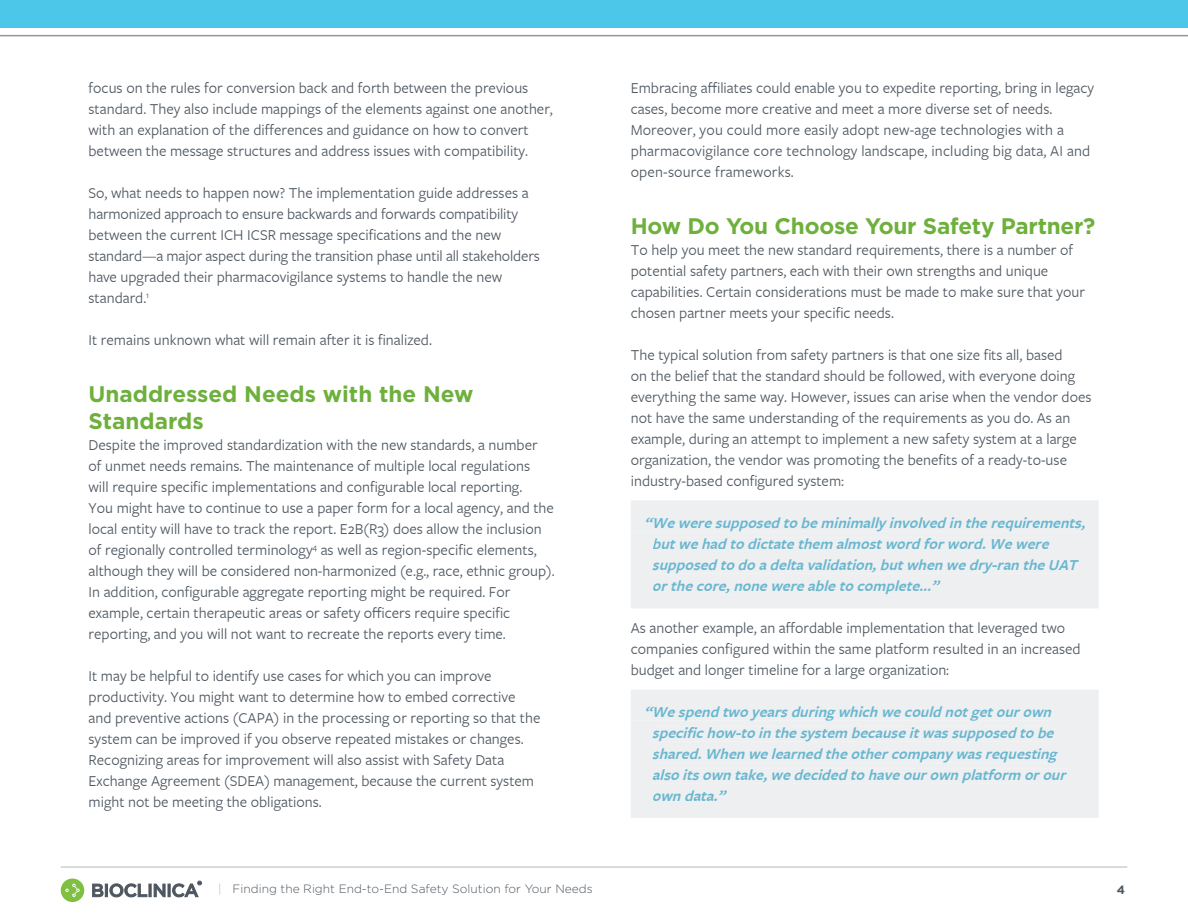
<style>
.page{position:relative;width:1188px;height:918px;background:#fff}
.page>*{position:absolute;margin:0;border:0;box-sizing:border-box;transform-origin:0 0}
.t1{font:700 22.5px/27px "Gotham";letter-spacing:-.01em;color:#6eb03c}
.t2{font:15.75px/21px "Freight Sans Pro";color:#4e5760}
.t3{font:italic 600 15.75px/21px "Freight Sans Pro";color:#47b6d5}
.t4{font:italic 600 15.75px/21px "Freight Sans Pro";color:#68b7d0}
.t5{font:300 12px "Gotham";color:#4e5760}
.t6{font:700 12px "Gotham";color:#4e5760}
.s1{color:#b2b7bb}
</style>
<div class="page">
<hr style="left:61px;top:867px;width:1066px;height:1px;background:#b2b7bb">
<div style="left:61px;top:879px;width:23px;height:23px;background:#7fbf41;border-radius:50%"></div>
<svg style="left:65px;top:884px;width:15px;height:13px"></svg>
<svg style="left:92px;top:881px;width:110px;height:16px"></svg>
<div style="left:0;top:0;width:1188px;height:28px;background:#4dc7e9"></div>
<hr style="left:0;top:35px;width:1188px;height:1px;background:#939598">
<div style="left:631px;top:690px;width:468px;height:128px;background:#eeeff1"></div>
<div style="left:631px;top:706px;width:423px;height:15px;background:#eeeff1"></div>
<div style="left:651px;top:727px;width:405px;height:14px;background:#eeeff1"></div>
<div style="left:651px;top:748px;width:408px;height:15px;background:#eeeff1"></div>
<div style="left:652px;top:769px;width:416px;height:14px;background:#eeeff1"></div>
<svg style="left:652px;top:790px;width:75px;height:11px"></svg>
<div style="left:631px;top:500px;width:468px;height:108px;background:#eeeff1"></div>
<div style="left:631px;top:517px;width:456px;height:14px;background:#eeeff1"></div>
<div style="left:653px;top:538px;width:398px;height:11px;background:#eeeff1"></div>
<div style="left:651px;top:559px;width:429px;height:14px;background:#eeeff1"></div>
<div style="left:652px;top:580px;width:289px;height:14px;background:#eeeff1"></div>
<p class="t2" style="left:89px;top:78px;width:466px">focus on the rules for conversion back and forth between the previous standard. They also include mappings of the elements against one another, with an explanation of the differences and guidance on how to convert between the message structures and address issues with compatibility.</p>
<p class="t2" style="left:89px;top:183px;width:453px">So, what needs to happen now? The implementation guide addresses a harmonized approach to ensure backwards and forwards compatibility between the current ICH ICSR message specifications and the new standard—a major aspect during the transition phase until all stakeholders have upgraded their pharmacovigilance systems to handle the new standard.<sup>1</sup></p>
<p class="t2" style="left:89px;top:330px;width:345px">It remains unknown what will remain after it is finalized.</p>
<h1 class="t1" style="left:89px;top:380px;width:386px">Unaddressed Needs with the New<br>Standards</h1>
<p class="t2" style="left:89px;top:435px;width:468px">Despite the improved standardization with the new standards, a number<br>of unmet needs remains. The maintenance of multiple local regulations<br>will require specific implementations and configurable local reporting.<br>You might have to continue to use a paper form for a local agency, and the local entity will have to track the report. E2B(R3) does allow the inclusion of regionally controlled terminology<sup>4</sup> as well as region-specific elements, although they will be considered non-harmonized (e.g., race, ethnic group).<br>In addition, configurable aggregate reporting might be required. For example, certain therapeutic areas or safety officers require specific reporting, and you will not want to recreate the reports every time.</p>
<p class="t2" style="left:89px;top:666px;width:453px">It may be helpful to identify use cases for which you can improve productivity. You might want to determine how to embed corrective and preventive actions (CAPA) in the processing or reporting so that the system can be improved if you observe repeated mistakes or changes.<br>Recognizing areas for improvement will also assist with Safety Data Exchange Agreement (SDEA) management, because the current system might not be meeting the obligations.</p>
<p class="t2" style="left:631px;top:78px;width:465px">Embracing affiliates could enable you to expedite reporting, bring in legacy cases, become more creative and meet a more diverse set of needs.<br>Moreover, you could more easily adopt new-age technologies with a pharmacovigilance core technology landscape, including big data, AI and open-source frameworks.</p>
<h1 class="t1" style="left:631px;top:212px;width:466px">How Do You Choose Your Safety Partner?</h1>
<p class="t2" style="left:631px;top:240px;width:456px">To help you meet the new standard requirements, there is a number of potential safety partners, each with their own strengths and unique capabilities. Certain considerations must be made to make sure that your chosen partner meets your specific needs.</p>
<p class="t2" style="left:631px;top:345px;width:462px">The typical solution from safety partners is that one size fits all, based<br>on the belief that the standard should be followed, with everyone doing everything the same way. However, issues can arise when the vendor does not have the same understanding of the requirements as you do. As an example, during an attempt to implement a new safety system at a large organization, the vendor was promoting the benefits of a ready-to-use industry-based configured system:</p>
<p class="t4" style="left:652px;top:513px;width:439px;text-indent:-8px">“Weweresupposed to beminimally involved in therequirements, butwehad to dictatethem almostword forword.Wewere supposed to do adeltavalidation,butwhen wedry -ran theUAT orthecore,nonewereableto complete…”</p>
<p class="t2" style="left:631px;top:618px;width:451px">As another example, an affordable implementation that leveraged two companies configured within the same platform resulted in an increased budget and longer timeline for a large organization:</p>
<p class="t3" style="left:652px;top:702px;width:420px;text-indent:-8px">“Wespend two yearsduring which wecould notgetourown specifichow-to in thesystem becauseitwassupposed to be shared.When welearned theothercompany wasrequesting also itsown take,wedecided to haveourown platform orour own data.”</p>
<p class="t5" style="left:218px;top:882px;width:376px"><span class="s1">|</span> Finding the Right End-to-End Safety Solution for Your Needs</p>
<p class="t6" style="left:1117px;top:883px;width:10px">4</p>
</div>
